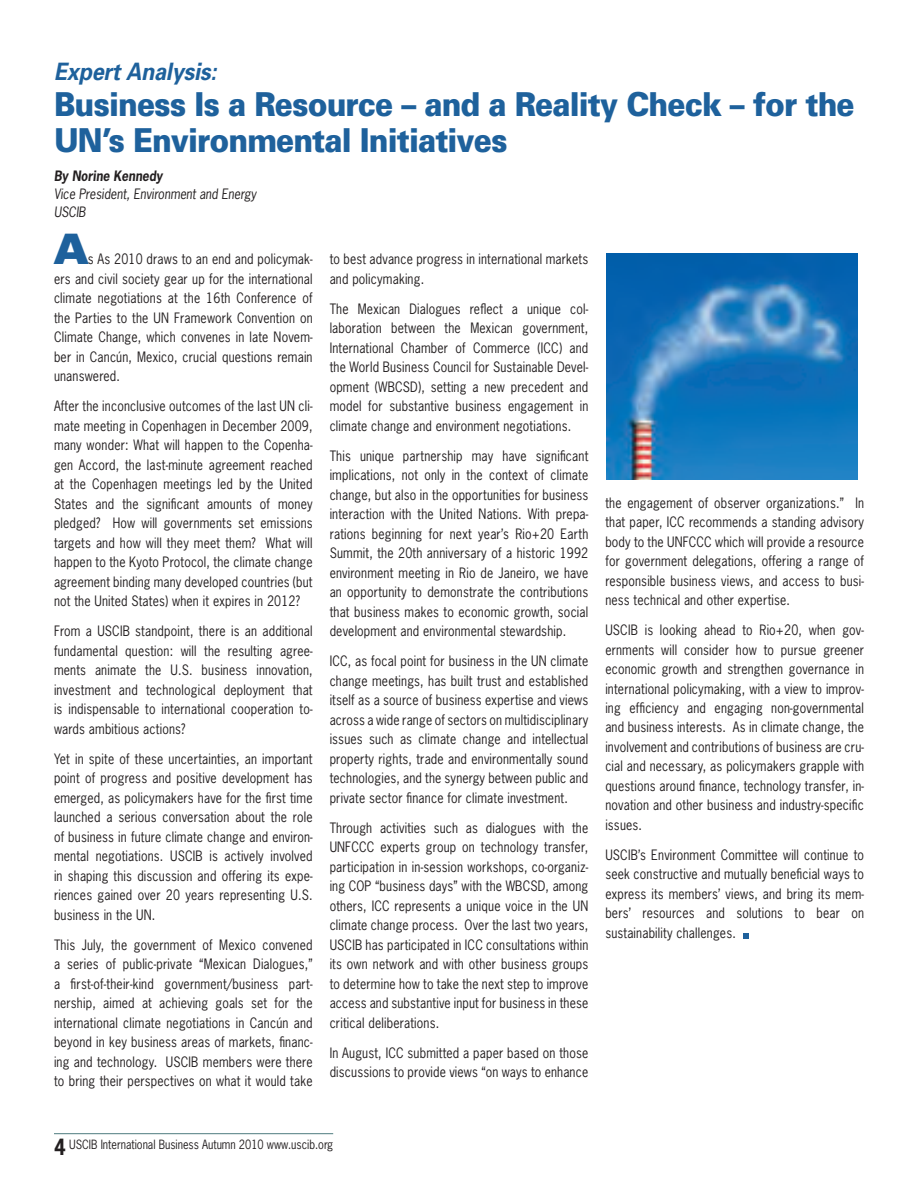
<style>
.page{position:relative;width:918px;height:1188px;background:#fff}
.page>*{position:absolute;margin:0;border:0;box-sizing:border-box;transform-origin:0 0}
.t1{font:900 expanded 42px "Univers";color:#1e619c;scale:.75 1}
.t2{font:900 33px/36px "Univers";letter-spacing:-.03em;color:#1e619c;scale:.9 1}
.t3{font:italic 700 24px "Univers";letter-spacing:-.01em;color:#1e619c;scale:.9 1}
.t4{font:13.5px/19.5px "News Gothic";letter-spacing:.015em;color:#231f20;text-align:justify;scale:.9 1}
.t5{font:italic 13.5px/18px "News Gothic Std";color:#231f20;scale:.9 1}
.t6{font:italic 700 13.5px "News Gothic Std";color:#231f20;scale:.9 1}
.t7{font:12px "News Gothic";color:#231f20;scale:.9 1}
.s1{font-weight:700;font-size:21px}
</style>
<div class="page">
<hr style="left:54px;top:1133px;width:279px;height:1px;background:#618a8d">
<svg style="left:743px;top:933px;width:6px;height:6px"></svg>
<img style="left:606px;top:254px;width:252px;height:226px">
<h3 class="t3" style="left:54px;top:56px;width:182px">Expert Analysis:</h3>
<h2 class="t2" style="left:54px;top:85px;width:891px">Business Is a Resource – and a Reality Check – for the<br>UN’s Environmental Initiatives</h2>
<p class="t6" style="left:54px;top:167px;width:122px">By Norine Kennedy</p>
<p class="t5" style="left:54px;top:185px;width:226px">Vice President, Environment and Energy<br>USCIB</p>
<h1 class="t1" style="left:54px;top:225px;width:47px">A</h1>
<p class="t4" style="left:54px;top:249px;width:289px;text-indent:34px">s As 2010 draws to an end and policymak&shy;ers and civil society gear up for the international climate negotiations at the 16th Conference of the Parties to the UN Framework Convention on Climate Change, which convenes in late Novem&shy;ber in Cancún, Mexico, crucial questions remain unanswered.</p>
<p class="t4" style="left:54px;top:396px;width:289px">After the inconclusive outcomes of the last UN cli&shy;mate meeting in Copenhagen in December 2009, many wonder: What will happen to the Copenha&shy;gen Accord, the last-minute agreement reached at the Copenhagen meetings led by the United States and the significant amounts of money pledged? How will governments set emissions targets and how will they meet them? What will happen to the Kyoto Protocol, the climate change agreement binding many developed countries (but not the United States) when it expires in 2012?</p>
<p class="t4" style="left:54px;top:621px;width:289px">From a USCIB standpoint, there is an additional fundamental question: will the resulting agree&shy;ments animate the U.S. business innovation, investment and technological deployment that is indispensable to international cooperation to&shy;wards ambitious actions?</p>
<p class="t4" style="left:54px;top:749px;width:289px">Yet in spite of these uncertainties, an important point of progress and positive development has emerged, as policymakers have for the first time launched a serious conversation about the role of business in future climate change and environ&shy;mental negotiations. USCIB is actively involved in shaping this discussion and offering its expe&shy;riences gained over 20 years representing U.S. business in the UN.</p>
<p class="t4" style="left:54px;top:935px;width:289px">This July, the government of Mexico convened a series of public-private “Mexican Dialogues,” a first-of-their-kind government/business part&shy;nership, aimed at achieving goals set for the international climate negotiations in Cancún and beyond in key business areas of markets, financ&shy;ing and technology. USCIB members were there to bring their perspectives on what it would take</p>
<p class="t4" style="left:330px;top:249px;width:289px">to best advance progress in international markets and policymaking.</p>
<p class="t4" style="left:330px;top:298px;width:289px">The Mexican Dialogues reflect a unique col&shy;laboration between the Mexican government, International Chamber of Commerce (ICC) and the World Business Council for Sustainable Devel&shy;opment (WBCSD), setting a new precedent and model for substantive business engagement in climate change and environment negotiations.</p>
<p class="t4" style="left:330px;top:445px;width:289px">This unique partnership may have significant implications, not only in the context of climate change, but also in the opportunities for business interaction with the United Nations. With prepa&shy;rations beginning for next year’s Rio+20 Earth Summit, the 20th anniversary of a historic 1992 environment meeting in Rio de Janeiro, we have an opportunity to demonstrate the contributions that business makes to economic growth, social development and environmental stewardship.</p>
<p class="t4" style="left:330px;top:651px;width:289px">ICC, as focal point for business in the UN climate change meetings, has built trust and established itself as a source of business expertise and views across a wide range of sectors on multidisciplinary issues such as climate change and intellectual property rights, trade and environmentally sound technologies, and the synergy between public and private sector finance for climate investment.</p>
<p class="t4" style="left:330px;top:817px;width:289px">Through activities such as dialogues with the UNFCCC experts group on technology transfer, participation in in-session workshops, co-organiz&shy;ing COP “business days” with the WBCSD, among others, ICC represents a unique voice in the UN climate change process. Over the last two years, USCIB has participated in ICC consultations within its own network and with other business groups to determine how to take the next step to improve access and substantive input for business in these critical deliberations.</p>
<p class="t4" style="left:330px;top:1042px;width:289px">In August, ICC submitted a paper based on those discussions to provide views “on ways to enhance</p>
<p class="t4" style="left:605px;top:492px;width:289px">the engagement of observer organizations.” In that paper, ICC recommends a standing advisory body to the UNFCCC which will provide a resource for government delegations, offering a range of responsible business views, and access to busi&shy;ness technical and other expertise.</p>
<p class="t4" style="left:605px;top:620px;width:289px">USCIB is looking ahead to Rio+20, when gov&shy;ernments will consider how to pursue greener economic growth and strengthen governance in international policymaking, with a view to improv&shy;ing efficiency and engaging non-governmental and business interests. As in climate change, the involvement and contributions of business are cru&shy;cial and necessary, as policymakers grapple with questions around finance, technology transfer, in&shy;novation and other business and industry-specific issues.</p>
<p class="t4" style="left:605px;top:845px;width:289px">USCIB’s Environment Committee will continue to seek constructive and mutually beneficial ways to express its members’ views, and bring its mem&shy;bers’ resources and solutions to bear on sustainability challenges.</p>
<p class="t7" style="left:54px;top:1137px;width:312px"><span class="s1">4</span> USCIB International Business Autumn 2010 www.uscib.org</p>
</div>
